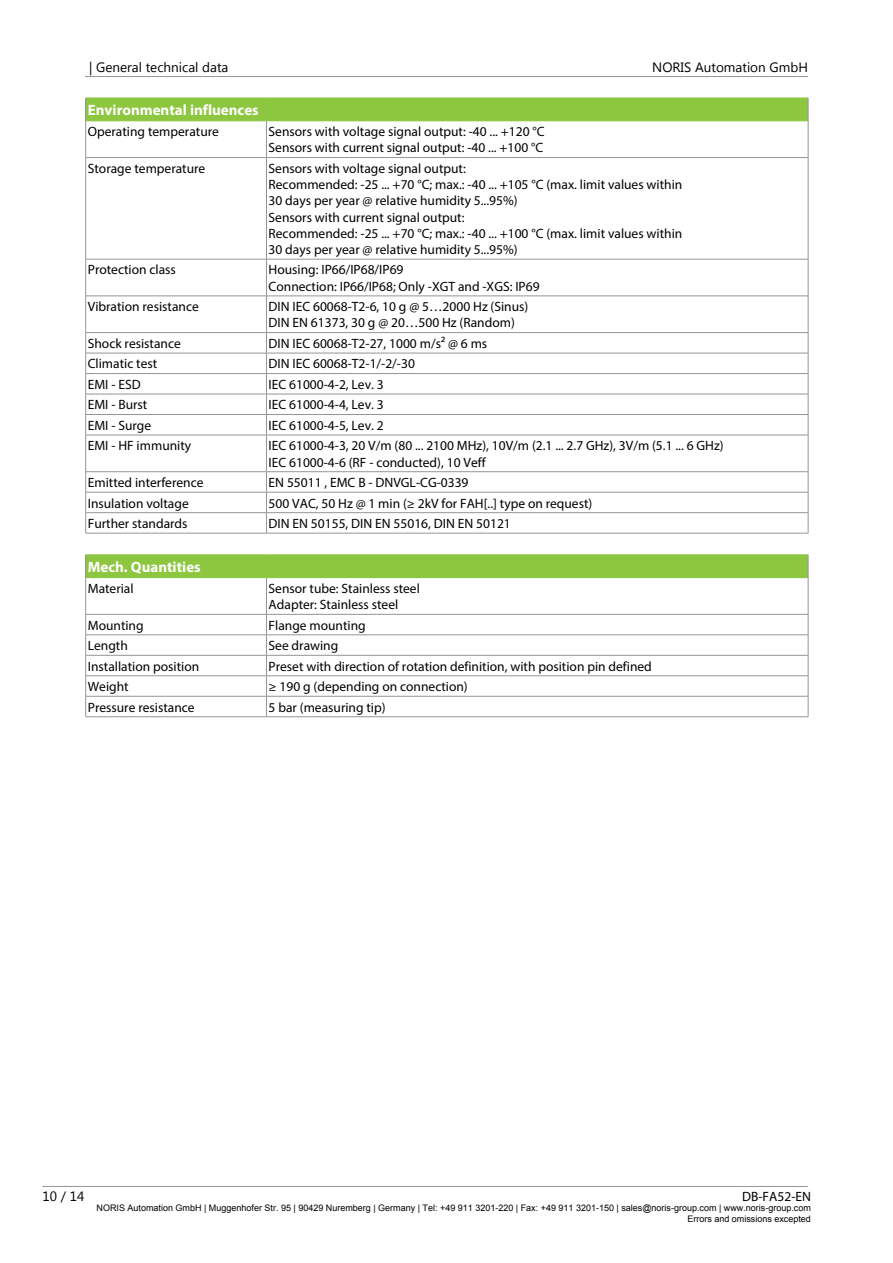
<style>
.page{position:relative;width:893px;height:1263px;background:#fff}
.page>*{position:absolute;margin:0;border:0;box-sizing:border-box;transform-origin:0 0}
.t1{font:700 15px "Myriad Pro";color:#fff}
.t2{font:13.5px/16.2px "Myriad Pro";color:#000}
.t3{font:13.5px "Segoe UI";color:#000}
.t4{font:9px/10.4px "Arial";color:#000;text-align:right}
</style>
<div class="page">
<hr style="left:85px;top:76px;width:723px;height:1px;background:#939598">
<hr style="left:43px;top:1186px;width:765px;height:1px;background:#939598">
<div style="left:86px;top:98px;width:722px;height:23px;background:#8dc63f"></div>
<svg style="left:86px;top:122px;width:722px;height:411px"></svg>
<hr style="left:86px;top:121px;width:180px;height:1px;background:#8dc63f">
<hr style="left:266px;top:121px;width:542px;height:1px;background:#8dc63f">
<svg style="left:85px;top:98px;width:1px;height:23px"></svg>
<svg style="left:808px;top:98px;width:1px;height:23px"></svg>
<hr style="left:85px;top:121px;width:1px;height:36px;background:#939598">
<hr style="left:266px;top:121px;width:1px;height:36px;background:#939598">
<hr style="left:808px;top:121px;width:1px;height:36px;background:#939598">
<hr style="left:85px;top:157px;width:181px;height:1px;background:#939598">
<hr style="left:85px;top:158px;width:1px;height:101px;background:#939598">
<hr style="left:266px;top:157px;width:542px;height:1px;background:#939598">
<hr style="left:266px;top:158px;width:1px;height:101px;background:#939598">
<hr style="left:808px;top:158px;width:1px;height:101px;background:#939598">
<hr style="left:85px;top:259px;width:181px;height:1px;background:#939598">
<hr style="left:85px;top:259px;width:1px;height:37px;background:#939598">
<hr style="left:266px;top:259px;width:542px;height:1px;background:#939598">
<hr style="left:266px;top:259px;width:1px;height:37px;background:#939598">
<hr style="left:808px;top:259px;width:1px;height:37px;background:#939598">
<hr style="left:85px;top:296px;width:181px;height:1px;background:#939598">
<hr style="left:85px;top:296px;width:1px;height:36px;background:#939598">
<hr style="left:266px;top:296px;width:542px;height:1px;background:#939598">
<hr style="left:266px;top:296px;width:1px;height:36px;background:#939598">
<hr style="left:808px;top:296px;width:1px;height:36px;background:#939598">
<hr style="left:85px;top:332px;width:181px;height:1px;background:#939598">
<hr style="left:266px;top:332px;width:542px;height:1px;background:#939598">
<hr style="left:85px;top:353px;width:181px;height:1px;background:#939598">
<hr style="left:266px;top:353px;width:542px;height:1px;background:#939598">
<hr style="left:85px;top:373px;width:181px;height:1px;background:#939598">
<hr style="left:266px;top:373px;width:542px;height:1px;background:#939598">
<hr style="left:85px;top:394px;width:181px;height:1px;background:#939598">
<hr style="left:266px;top:394px;width:542px;height:1px;background:#939598">
<hr style="left:85px;top:414px;width:181px;height:1px;background:#939598">
<svg style="left:85px;top:333px;width:1px;height:102px"></svg>
<hr style="left:266px;top:414px;width:542px;height:1px;background:#939598">
<svg style="left:266px;top:333px;width:1px;height:102px"></svg>
<svg style="left:808px;top:333px;width:1px;height:102px"></svg>
<hr style="left:85px;top:435px;width:181px;height:1px;background:#939598">
<hr style="left:85px;top:435px;width:1px;height:36px;background:#939598">
<hr style="left:266px;top:435px;width:542px;height:1px;background:#939598">
<hr style="left:266px;top:435px;width:1px;height:36px;background:#939598">
<hr style="left:808px;top:435px;width:1px;height:36px;background:#939598">
<hr style="left:85px;top:471px;width:181px;height:1px;background:#939598">
<hr style="left:266px;top:471px;width:542px;height:1px;background:#939598">
<hr style="left:85px;top:492px;width:181px;height:1px;background:#939598">
<hr style="left:266px;top:492px;width:542px;height:1px;background:#939598">
<hr style="left:85px;top:512px;width:181px;height:1px;background:#939598">
<svg style="left:85px;top:472px;width:1px;height:61px"></svg>
<hr style="left:266px;top:512px;width:542px;height:1px;background:#939598">
<svg style="left:266px;top:472px;width:1px;height:61px"></svg>
<svg style="left:808px;top:472px;width:1px;height:61px"></svg>
<hr style="left:85px;top:533px;width:181px;height:1px;background:#939598">
<hr style="left:266px;top:533px;width:542px;height:1px;background:#939598">
<div style="left:86px;top:555px;width:722px;height:23px;background:#8dc63f"></div>
<svg style="left:86px;top:578px;width:722px;height:138px"></svg>
<hr style="left:85px;top:554px;width:181px;height:1px;background:#8dc63f">
<hr style="left:266px;top:554px;width:542px;height:1px;background:#8dc63f">
<svg style="left:85px;top:555px;width:1px;height:23px"></svg>
<svg style="left:808px;top:555px;width:1px;height:23px"></svg>
<hr style="left:85px;top:578px;width:1px;height:36px;background:#939598">
<hr style="left:266px;top:578px;width:1px;height:36px;background:#939598">
<hr style="left:808px;top:578px;width:1px;height:36px;background:#939598">
<hr style="left:85px;top:614px;width:181px;height:1px;background:#939598">
<hr style="left:266px;top:614px;width:542px;height:1px;background:#939598">
<hr style="left:85px;top:634px;width:181px;height:1px;background:#939598">
<hr style="left:266px;top:634px;width:542px;height:1px;background:#939598">
<hr style="left:85px;top:655px;width:181px;height:1px;background:#939598">
<hr style="left:266px;top:655px;width:542px;height:1px;background:#939598">
<hr style="left:85px;top:675px;width:181px;height:1px;background:#939598">
<hr style="left:266px;top:675px;width:542px;height:1px;background:#939598">
<hr style="left:85px;top:696px;width:181px;height:1px;background:#939598">
<svg style="left:85px;top:614px;width:1px;height:102px"></svg>
<hr style="left:266px;top:696px;width:542px;height:1px;background:#939598">
<svg style="left:266px;top:614px;width:1px;height:102px"></svg>
<svg style="left:808px;top:614px;width:1px;height:102px"></svg>
<hr style="left:85px;top:716px;width:181px;height:1px;background:#939598">
<hr style="left:266px;top:716px;width:542px;height:1px;background:#939598">
<p class="t3" style="left:89px;top:58px;width:141px">| General technical data</p>
<p class="t3" style="left:652px;top:58px;width:157px">NORIS Automation GmbH</p>
<p class="t1" style="left:88px;top:100px;width:172px">Environmental influences</p>
<p class="t2" style="left:88px;top:123px;width:133px">Operating temperature</p>
<p class="t2" style="left:269px;top:123px;width:278px">Sensors with voltage signal output: -40 ... +120 °C<br>Sensors with current signal output: -40 ... +100 °C</p>
<p class="t2" style="left:88px;top:160px;width:119px">Storage temperature</p>
<p class="t2" style="left:269px;top:160px;width:415px">Sensors with voltage signal output:<br>Recommended: -25 ... +70 °C; max.: -40 ... +105 °C (max. limit values within 30 days per year @ relative humidity 5...95%)<br>Sensors with current signal output:<br>Recommended: -25 ... +70 °C; max.: -40 ... +100 °C (max. limit values within 30 days per year @ relative humidity 5...95%)</p>
<p class="t2" style="left:88px;top:262px;width:90px">Protection class</p>
<p class="t2" style="left:269px;top:262px;width:272px">Housing: IP66/IP68/IP69<br>Connection: IP66/IP68; Only -XGT and -XGS: IP69</p>
<p class="t2" style="left:88px;top:298px;width:112px">Vibration resistance</p>
<p class="t2" style="left:269px;top:298px;width:261px">DIN IEC 60068-T2-6, 10 g @ 5…2000 Hz (Sinus)<br>DIN EN 61373, 30 g @ 20…500 Hz (Random)</p>
<p class="t2" style="left:88px;top:335px;width:95px">Shock resistance</p>
<p class="t2" style="left:269px;top:335px;width:220px">DIN IEC 60068-T2-27, 1000 m/s² @ 6 ms</p>
<p class="t2" style="left:88px;top:355px;width:71px">Climatic test</p>
<p class="t2" style="left:269px;top:355px;width:148px">DIN IEC 60068-T2-1/-2/-30</p>
<p class="t2" style="left:88px;top:376px;width:54px">EMI - ESD</p>
<p class="t2" style="left:269px;top:376px;width:117px">IEC 61000-4-2, Lev. 3</p>
<p class="t2" style="left:88px;top:396px;width:61px">EMI - Burst</p>
<p class="t2" style="left:269px;top:396px;width:117px">IEC 61000-4-4, Lev. 3</p>
<p class="t2" style="left:88px;top:417px;width:65px">EMI - Surge</p>
<p class="t2" style="left:269px;top:417px;width:117px">IEC 61000-4-5, Lev. 2</p>
<p class="t2" style="left:88px;top:437px;width:105px">EMI - HF immunity</p>
<p class="t2" style="left:269px;top:437px;width:456px">IEC 61000-4-3, 20 V/m (80 ... 2100 MHz), 10V/m (2.1 ... 2.7 GHz), 3V/m (5.1 ... 6 GHz)<br>IEC 61000-4-6 (RF - conducted), 10 Veff</p>
<p class="t2" style="left:88px;top:474px;width:117px">Emitted interference</p>
<p class="t2" style="left:269px;top:474px;width:201px">EN 55011 , EMC B - DNVGL-CG-0339</p>
<p class="t2" style="left:88px;top:495px;width:102px">Insulation voltage</p>
<p class="t2" style="left:269px;top:495px;width:325px">500 VAC, 50 Hz @ 1 min (≥ 2kV for FAH[..] type on request)</p>
<p class="t2" style="left:88px;top:515px;width:101px">Further standards</p>
<p class="t2" style="left:269px;top:515px;width:244px">DIN EN 50155, DIN EN 55016, DIN EN 50121</p>
<p class="t1" style="left:88px;top:557px;width:114px">Mech. Quantities</p>
<p class="t2" style="left:88px;top:580px;width:47px">Material</p>
<p class="t2" style="left:269px;top:580px;width:153px">Sensor tube: Stainless steel<br>Adapter: Stainless steel</p>
<p class="t2" style="left:88px;top:617px;width:57px">Mounting</p>
<p class="t2" style="left:269px;top:617px;width:99px">Flange mounting</p>
<p class="t2" style="left:88px;top:637px;width:42px">Length</p>
<p class="t2" style="left:269px;top:637px;width:71px">See drawing</p>
<p class="t2" style="left:88px;top:658px;width:113px">Installation position</p>
<p class="t2" style="left:269px;top:658px;width:385px">Preset with direction of rotation definition, with position pin defined</p>
<p class="t2" style="left:88px;top:678px;width:42px">Weight</p>
<p class="t2" style="left:269px;top:678px;width:201px">≥ 190 g (depending on connection)</p>
<p class="t2" style="left:88px;top:699px;width:108px">Pressure resistance</p>
<p class="t2" style="left:269px;top:699px;width:119px">5 bar (measuring tip)</p>
<p class="t3" style="left:43px;top:1186px;width:43px">10 / 14</p>
<p class="t2" style="left:742px;top:1188px;width:70px">DB-FA52-EN</p>
<p class="t4" style="left:97px;top:1203px;width:716px">NORIS Automation GmbH | Muggenhofer Str. 95 | 90429 Nuremberg | Germany | Tel: +49 911 3201-220 | Fax: +49 911 3201-150 | sales@noris-group.com | www.noris-group.com<br>Errors and omissions excepted</p>
</div>
